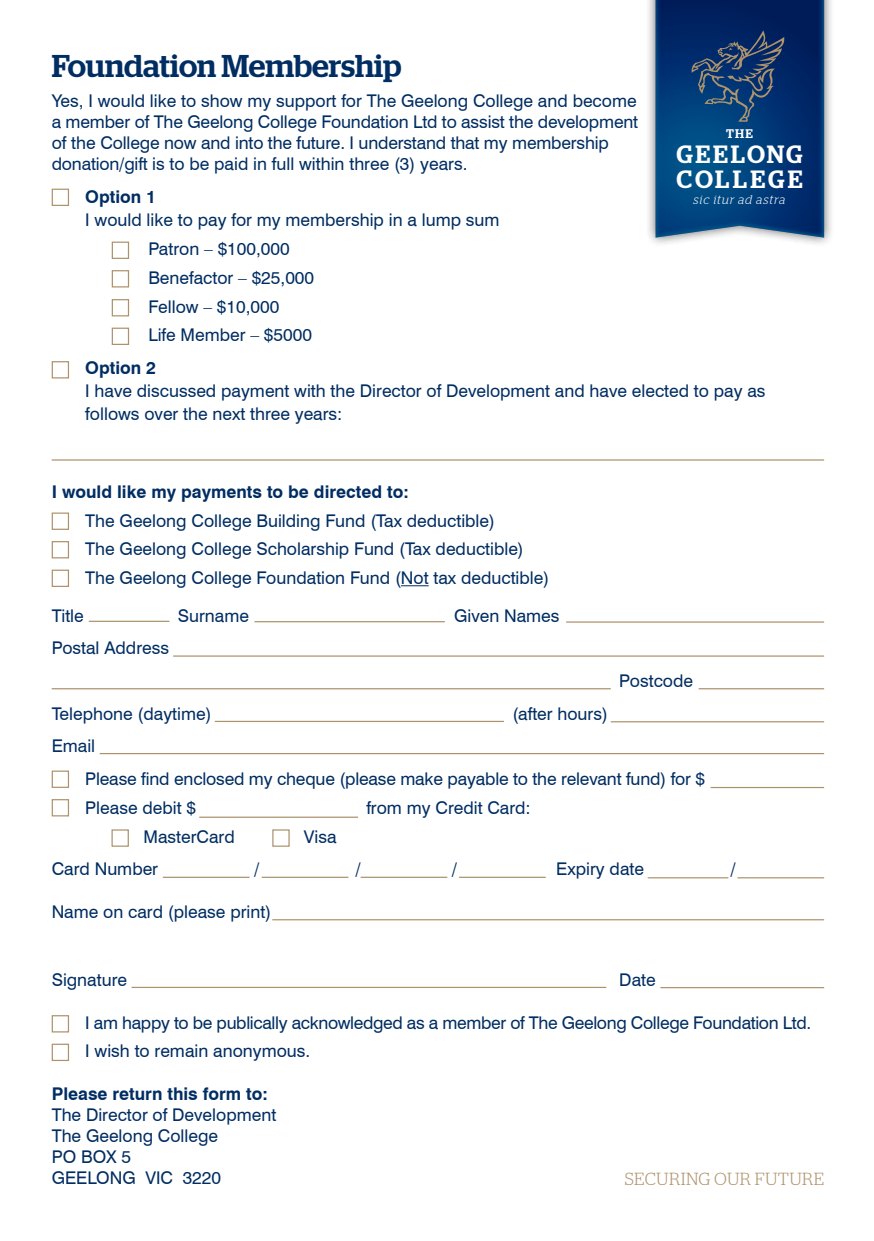
<style>
.page{position:relative;width:874px;height:1241px;background:#fff}
.page>*{position:absolute;margin:0;border:0;box-sizing:border-box;transform-origin:0 0}
.t1{font:500 31.5px "Stag";color:#002d62}
.t2{font:500 25.03px/25px "Stag";letter-spacing:.11em;color:#fff}
.t3{font:17.5px/21px "Swiss 721 BT";color:#002d62}
.t4{font:17.5px/28.7px "Swiss 721 BT";letter-spacing:-.02em;color:#002d62}
.t5{font:700 17.5px "Swiss 721 BT";color:#002d62}
.t6{font:300 17.5px "Stag";letter-spacing:.02em;color:#ad926b}
.t7{font:italic 300 12.42px "Stag";letter-spacing:.065em;color:#fff}
.t8{font:500 12.42px "Stag";color:#fff}
</style>
<div class="page">
<svg style="left:401px;top:585px;width:27px;height:1px"></svg>
<div style="left:52px;top:361px;width:17px;height:17px;border:1px solid #ad926b"></div>
<div style="left:52px;top:512px;width:17px;height:18px;border:1px solid #ad926b"></div>
<div style="left:52px;top:541px;width:17px;height:17px;border:1px solid #ad926b"></div>
<div style="left:52px;top:770px;width:17px;height:17px;border:1px solid #ad926b"></div>
<div style="left:52px;top:1014px;width:17px;height:18px;border:1px solid #ad926b"></div>
<div style="left:52px;top:569px;width:17px;height:18px;border:1px solid #ad926b"></div>
<div style="left:52px;top:799px;width:17px;height:17px;border:1px solid #ad926b"></div>
<div style="left:52px;top:1043px;width:17px;height:17px;border:1px solid #ad926b"></div>
<div style="left:111px;top:829px;width:18px;height:17px;border:1px solid #ad926b"></div>
<div style="left:272px;top:829px;width:17px;height:17px;border:1px solid #ad926b"></div>
<div style="left:112px;top:327px;width:17px;height:18px;border:1px solid #ad926b"></div>
<div style="left:112px;top:299px;width:17px;height:17px;border:1px solid #ad926b"></div>
<div style="left:112px;top:270px;width:17px;height:17px;border:1px solid #ad926b"></div>
<div style="left:112px;top:241px;width:17px;height:18px;border:1px solid #ad926b"></div>
<div style="left:52px;top:189px;width:17px;height:17px;border:1px solid #ad926b"></div>
<hr style="left:52px;top:459px;width:771px;height:1px;background:#ad926b">
<hr style="left:89px;top:620px;width:80px;height:2px;background:#ad926b">
<hr style="left:254px;top:621px;width:190px;height:1px;background:#ad926b">
<hr style="left:566px;top:621px;width:257px;height:1px;background:#ad926b">
<hr style="left:173px;top:655px;width:650px;height:1px;background:#ad926b">
<hr style="left:52px;top:688px;width:558px;height:1px;background:#ad926b">
<hr style="left:698px;top:688px;width:125px;height:1px;background:#ad926b">
<hr style="left:710px;top:786px;width:113px;height:2px;background:#ad926b">
<hr style="left:215px;top:720px;width:289px;height:2px;background:#ad926b">
<hr style="left:610px;top:721px;width:213px;height:1px;background:#ad926b">
<hr style="left:100px;top:752px;width:723px;height:2px;background:#ad926b">
<hr style="left:199px;top:816px;width:159px;height:1px;background:#ad926b">
<hr style="left:163px;top:876px;width:86px;height:1px;background:#ad926b">
<hr style="left:261px;top:876px;width:87px;height:1px;background:#ad926b">
<hr style="left:360px;top:876px;width:87px;height:1px;background:#ad926b">
<hr style="left:459px;top:876px;width:86px;height:1px;background:#ad926b">
<hr style="left:647px;top:877px;width:81px;height:1px;background:#ad926b">
<hr style="left:737px;top:877px;width:86px;height:1px;background:#ad926b">
<hr style="left:272px;top:919px;width:551px;height:1px;background:#ad926b">
<hr style="left:131px;top:986px;width:475px;height:1px;background:#ad926b">
<hr style="left:660px;top:986px;width:163px;height:2px;background:#ad926b">
<div style="left:644px;top:0;width:190px;height:248px;background:#000;opacity:.6"></div>
<svg style="left:653px;top:0;width:171px;height:239px"></svg>
<svg style="left:655px;top:0;width:168px;height:237px"></svg>
<h1 class="t1" style="left:52px;top:47px;width:351px">Foundation Membership</h1>
<p class="t3" style="left:52px;top:91px;width:587px">Yes, I would like to show my support for The Geelong College and become a member of The Geelong College Foundation Ltd to assist the development of the College now and into the future. I understand that my membership donation/gift is to be paid in full within three (3) years.</p>
<p class="t5" style="left:85px;top:186px;width:72px">Option 1</p>
<p class="t3" style="left:148px;top:205px;width:352px;line-height:28.9px;text-indent:-63px">I would like to pay for my membership in a lump sum<br>Patron – $100,000<br>Benefactor – $25,000<br>Fellow – $10,000<br>Life Member – $5000</p>
<p class="t5" style="left:85px;top:357px;width:72px">Option 2</p>
<p class="t3" style="left:85px;top:379px;width:681px;line-height:22.8px">I have discussed payment with the Director of Development and have elected to pay as follows over the next three years:</p>
<p class="t8" style="left:725px;top:127px;width:28px">THE</p>
<h2 class="t2" style="left:676px;top:142px;width:127px">GEELONG<br>COLLEGE</h2>
<p class="t7" style="left:693px;top:192px;width:93px">sic itur ad astra</p>
<p class="t5" style="left:52px;top:481px;width:358px">I would like my payments to be directed to:</p>
<p class="t3" style="left:85px;top:505px;width:465px;line-height:28.7px">The Geelong College Building Fund (Tax deductible)<br>The Geelong College Scholarship Fund (Tax deductible)<br>The Geelong College Foundation Fund (Not tax deductible)</p>
<p class="t3" style="left:52px;top:604px;width:34px">Title</p>
<p class="t3" style="left:178px;top:604px;width:73px">Surname</p>
<p class="t3" style="left:454px;top:604px;width:107px">Given Names</p>
<p class="t3" style="left:52px;top:637px;width:119px">Postal Address</p>
<p class="t3" style="left:619px;top:670px;width:75px">Postcode</p>
<p class="t3" style="left:52px;top:702px;width:161px">Telephone (daytime)</p>
<p class="t3" style="left:512px;top:702px;width:97px">(after hours)</p>
<p class="t3" style="left:85px;top:729px;width:621px;line-height:32.7px;text-indent:-34px">Email<br>Please find enclosed my cheque (please make payable to the relevant fund) for $</p>
<p class="t3" style="left:85px;top:796px;width:112px">Please debit $</p>
<p class="t3" style="left:366px;top:796px;width:166px">from my Credit Card:</p>
<p class="t3" style="left:143px;top:825px;width:93px">MasterCard</p>
<p class="t3" style="left:304px;top:825px;width:34px">Visa</p>
<p class="t3" style="left:52px;top:858px;width:108px">Card Number</p>
<p class="t3" style="left:254px;top:858px;width:7px">/</p>
<p class="t3" style="left:355px;top:858px;width:7px">/</p>
<p class="t3" style="left:451px;top:858px;width:7px">/</p>
<p class="t3" style="left:556px;top:858px;width:89px">Expiry date</p>
<p class="t3" style="left:730px;top:858px;width:7px">/</p>
<p class="t3" style="left:52px;top:900px;width:221px">Name on card (please print)</p>
<p class="t3" style="left:52px;top:969px;width:77px">Signature</p>
<p class="t3" style="left:619px;top:969px;width:38px">Date</p>
<p class="t4" style="left:85px;top:1007px;width:727px">I am happy to be publically acknowledged as a member of The Geelong College Foundation Ltd.<br>I wish to remain anonymous.</p>
<p class="t5" style="left:52px;top:1082px;width:217px">Please return this form to:</p>
<p class="t3" style="left:52px;top:1103px;width:226px">The Director of Development<br>The Geelong College<br>PO BOX 5<br>GEELONG VIC 3220</p>
<p class="t6" style="left:624px;top:1168px;width:200px">SECURING OUR FUTURE</p>
</div>
